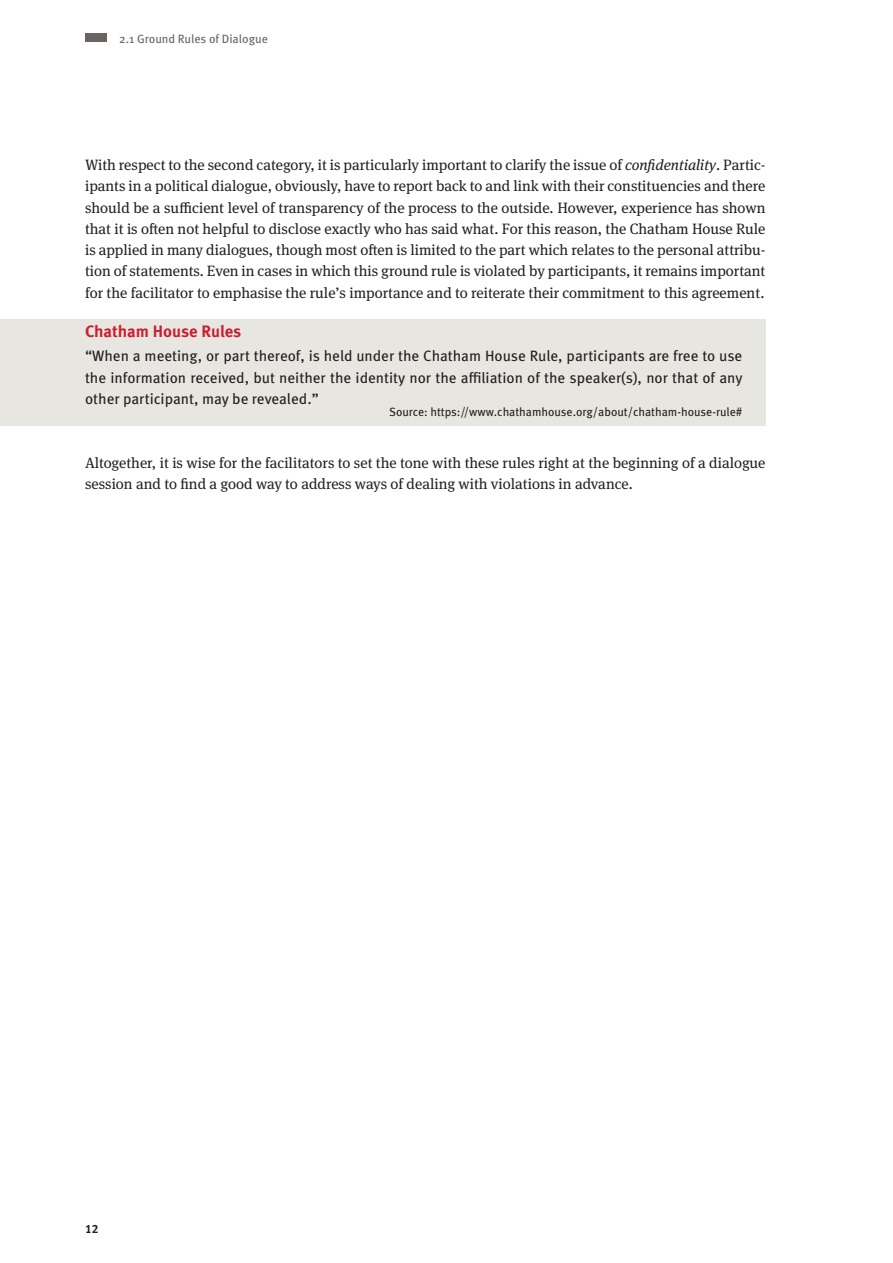
<style>
.page{position:relative;width:893px;height:1263px;background:#fff}
.page>*{position:absolute;margin:0;border:0;box-sizing:border-box;transform-origin:0 0}
.t1{font:700 16.5px "Meta Pro";letter-spacing:-.005em;color:#cb1f2f}
.t2{font:15px/21.3px "Meta Serif Pro";color:#231f20;text-align:justify}
.t3{font:15px/21.3px "Meta Pro";color:#231f20;text-align:justify}
.t4{font:12px "Meta Pro";color:#231f20}
.t5{font:12px "Meta Pro";color:#696362}
.t6{font:700 12px "Meta Pro";color:#231f20}
.s1{font-style:italic}
</style>
<div class="page">
<div style="left:85px;top:34px;width:21px;height:8px;background:#696362"></div>
<div style="left:0;top:319px;width:765px;height:106px;background:#e7e6e1"></div>
<p class="t5" style="left:119px;top:29px;width:150px">2.1 Ground Rules of Dialogue</p>
<p class="t2" style="left:85px;top:153px;width:682px">With respect to the second category, it is particularly important to clarify the issue of <span class="s1">confidentiality</span>. Partic&shy;ipants in a political dialogue, obviously, have to report back to and link with their constituencies and there should be a sufficient level of transparency of the process to the outside. However, experience has shown that it is often not helpful to disclose exactly who has said what. For this reason, the Chatham House Rule is applied in many dialogues, though most often is limited to the part which relates to the personal attribu&shy;tion of statements. Even in cases in which this ground rule is violated by participants, it remains important for the facilitator to emphasise the rule’s importance and to reiterate their commitment to this agreement.</p>
<p class="t1" style="left:85px;top:319px;width:158px">Chatham House Rules</p>
<p class="t3" style="left:85px;top:345px;width:659px">“When a meeting, or part thereof, is held under the Chatham House Rule, participants are free to use the information received, but neither the identity nor the affiliation of the speaker(s), nor that of any other participant, may be revealed.”</p>
<p class="t4" style="left:389px;top:403px;width:355px">Source: https://www.chathamhouse.org/about/chatham-house-rule#</p>
<p class="t2" style="left:85px;top:451px;width:682px">Altogether, it is wise for the facilitators to set the tone with these rules right at the beginning of a dialogue session and to find a good way to address ways of dealing with violations in advance.</p>
<p class="t6" style="left:85px;top:1220px;width:15px">12</p>
</div>
